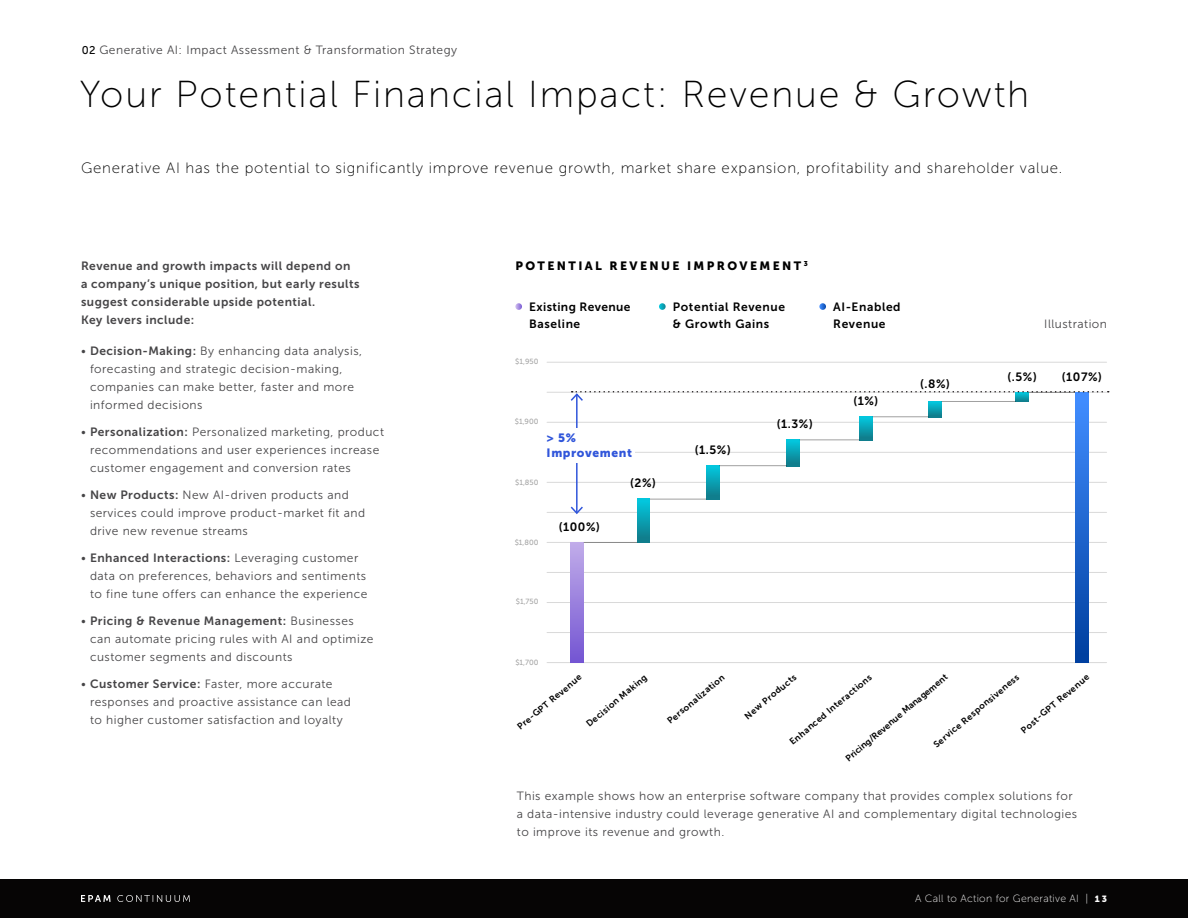
<style>
.page{position:relative;width:1188px;height:918px;background:#fff}
.page>*{position:absolute;margin:0;border:0;box-sizing:border-box;transform-origin:0 0}
.t1{font:37.5px "Museo Sans 100";letter-spacing:.05em;color:#000}
.t2{font:15px "Museo Sans 100";letter-spacing:.05em;color:#000}
.t3{font:12px/18px "Museo Sans 300";letter-spacing:.04em;color:#464547}
.t4{font:12px/18px "Museo Sans 700";letter-spacing:.04em;color:#464547}
.t5{font:12px/16.5px "Museo Sans 700";letter-spacing:.05em;color:#000}
.t6{font:12px "Museo Sans 900";letter-spacing:.2em;color:#000}
.t7{font:12px/16.5px "Museo Sans 700";letter-spacing:.03em;color:#000}
.t8{font:12px/15px "Museo Sans 900";letter-spacing:.05em;color:#3055da}
.t9{font:10.5px "Museo Sans 100";letter-spacing:.025em;color:#fff}
.t10{font:9px "Museo Sans 700";color:#000}
.t11{font:7.5px "Museo Sans 500";color:#a6a6a6}
.s1{font-family:"Museo Sans 500";font-size:11.25px;color:#060606}
.s2{font-family:"Museo Sans 700"}
.s3{font-family:"Museo Sans 300"}
.s4{font-family:"Museo Sans 900";font-size:9px}
</style>
<div class="page">
<div style="left:0;top:879px;width:1188px;height:39px;background:#060505"></div>
<svg style="left:117px;top:895px;width:73px;height:7px"></svg>
<svg style="left:81px;top:895px;width:30px;height:7px"></svg>
<hr style="left:547px;top:662px;width:560px;height:1px;background:#d9d9d9">
<hr style="left:547px;top:602px;width:560px;height:1px;background:#d9d9d9">
<hr style="left:547px;top:542px;width:560px;height:1px;background:#d9d9d9">
<hr style="left:547px;top:482px;width:560px;height:1px;background:#d9d9d9">
<hr style="left:547px;top:422px;width:560px;height:1px;background:#d9d9d9">
<hr style="left:547px;top:632px;width:560px;height:1px;background:#d9d9d9">
<hr style="left:547px;top:572px;width:560px;height:1px;background:#d9d9d9">
<hr style="left:547px;top:512px;width:560px;height:1px;background:#d9d9d9">
<hr style="left:547px;top:452px;width:560px;height:1px;background:#d9d9d9">
<hr style="left:547px;top:392px;width:560px;height:1px;background:#d9d9d9">
<hr style="left:547px;top:362px;width:560px;height:1px;background:#d9d9d9">
<svg style="left:571px;top:542px;width:13px;height:121px;background:#9a80dd"></svg>
<svg style="left:637px;top:499px;width:13px;height:44px"></svg>
<svg style="left:706px;top:465px;width:13px;height:35px"></svg>
<svg style="left:787px;top:439px;width:13px;height:27px"></svg>
<svg style="left:860px;top:417px;width:12px;height:23px"></svg>
<svg style="left:515px;top:303px;width:7px;height:7px"></svg>
<svg style="left:659px;top:303px;width:7px;height:7px"></svg>
<svg style="left:819px;top:303px;width:7px;height:7px"></svg>
<hr style="left:584px;top:542px;width:53px;height:1px;background:#0d0d0d">
<hr style="left:650px;top:499px;width:56px;height:1px;background:#0d0d0d">
<hr style="left:719px;top:465px;width:68px;height:1px;background:#0d0d0d">
<hr style="left:800px;top:439px;width:60px;height:1px;background:#0d0d0d">
<svg style="left:929px;top:402px;width:13px;height:15px"></svg>
<hr style="left:873px;top:416px;width:56px;height:1px;background:#0d0d0d">
<svg style="left:1076px;top:402px;width:12px;height:261px;background:#1f64cd"></svg>
<hr style="left:576px;top:394px;width:2px;height:119px;background:#3055da">
<svg style="left:570px;top:391px;width:539px;height:11px"></svg>
<svg style="left:570px;top:505px;width:13px;height:9px"></svg>
<div style="left:547px;top:428px;width:87px;height:34px;background:#fff"></div>
<p class="t3" style="left:82px;top:41px;width:377px"><span class="s1">02</span> Generative AI: Impact Assessment &amp; Transformation Strategy</p>
<h1 class="t1" style="left:80px;top:74px;width:951px">Your Potential Financial Impact: Revenue &amp; Growth</h1>
<p class="t2" style="left:81px;top:160px;width:983px">Generative AI has the potential to significantly improve revenue growth, market share expansion, profitability and shareholder value.</p>
<p class="t4" style="left:81px;top:257px;width:280px">Revenue and growth impacts will depend on a company’s unique position, but early results suggest considerable upside potential.<br>Key levers include:</p>
<p class="t3" style="left:90px;top:342px;width:274px;text-indent:-9px">• <span class="s2">Decision-Making:</span> By enhancing data analysis, forecasting and strategic decision-making, companies can make better, faster and more informed decisions</p>
<p class="t3" style="left:90px;top:423px;width:296px;text-indent:-9px">• <span class="s2">Personalization:</span> Personalized marketing, product recommendations and user experiences increase customer engagement and conversion rates</p>
<p class="t3" style="left:90px;top:486px;width:277px;text-indent:-9px">• <span class="s2">New Products:</span> New AI-driven products and services could improve product-market fit and drive new revenue streams</p>
<p class="t4" style="left:81px;top:549px;width:279px"><span class="s3">•</span> Enhanced Interactions: <span class="s3">Leveraging customer</span></p>
<p class="t3" style="left:90px;top:567px;width:279px">data on preferences, behaviors and sentiments to fine tune offers can enhance the experience</p>
<p class="t4" style="left:81px;top:612px;width:274px"><span class="s3">•</span> Pricing &amp; Revenue Management: <span class="s3">Businesses</span></p>
<p class="t3" style="left:90px;top:630px;width:285px">can automate pricing rules with AI and optimize customer segments and discounts</p>
<p class="t3" style="left:90px;top:675px;width:263px;text-indent:-9px">• <span class="s2">Customer Service:</span> Faster, more accurate responses and proactive assistance can lead to higher customer satisfaction and loyalty</p>
<p class="t6" style="left:515px;top:259px;width:294px">POTENTIAL REVENUE IMPROVEMENT <sup>3</sup></p>
<p class="t7" style="left:529px;top:299px;width:103px">Existing Revenue<br>Baseline</p>
<p class="t5" style="left:673px;top:299px;width:114px">Potential Revenue &amp; Growth Gains</p>
<p class="t5" style="left:833px;top:299px;width:69px">AI-Enabled<br>Revenue</p>
<p class="t11" style="left:515px;top:357px;width:25px">$1,950</p>
<p class="t11" style="left:515px;top:418px;width:25px">$1,900</p>
<p class="t11" style="left:515px;top:478px;width:25px">$1,850</p>
<p class="t8" style="left:547px;top:430px;width:87px">&gt; 5%<br>Improvement</p>
<p class="t5" style="left:630px;top:475px;width:27px">(2%)</p>
<p class="t11" style="left:515px;top:538px;width:25px">$1,800</p>
<p class="t5" style="left:559px;top:518px;width:43px">(100%)</p>
<p class="t11" style="left:516px;top:598px;width:24px">$1,750</p>
<p class="t5" style="left:695px;top:441px;width:37px">(1.5%)</p>
<p class="t5" style="left:777px;top:416px;width:38px">(1.3%)</p>
<p class="t5" style="left:853px;top:393px;width:26px">(1%)</p>
<p class="t5" style="left:920px;top:376px;width:31px">(.8%)</p>
<p class="t11" style="left:515px;top:659px;width:25px">$1,700</p>
<p class="t3" style="left:1044px;top:315px;width:64px">Illustration</p>
<p class="t5" style="left:1007px;top:368px;width:31px">(.5%)</p>
<p class="t5" style="left:1062px;top:368px;width:42px">(107%)</p>
<p class="t10" style="left:665px;top:718px;width:73px;rotate:-40deg">Personalization</p>
<p class="t10" style="left:844px;top:756px;width:131px;rotate:-40deg">Pricing/Revenue Management</p>
<p class="t10" style="left:515px;top:724px;width:82px;rotate:-40deg">Pre-GPT Revenue</p>
<p class="t10" style="left:743px;top:713px;width:66px;rotate:-40deg">New Products</p>
<p class="t10" style="left:931px;top:742px;width:110px;rotate:-40deg">Service Responsiveness</p>
<p class="t10" style="left:584px;top:721px;width:78px;rotate:-40deg">Decision Making</p>
<p class="t10" style="left:788px;top:739px;width:106px;rotate:-40deg">Enhanced Interactions</p>
<p class="t10" style="left:1019px;top:727px;width:87px;rotate:-40deg">Post-GPT Revenue</p>
<p class="t3" style="left:517px;top:787px;width:562px">This example shows how an enterprise software company that provides complex solutions for a data-intensive industry could leverage generative AI and complementary digital technologies to improve its revenue and growth.</p>
<p class="t9" style="left:915px;top:893px;width:193px">A Call to Action for Generative AI | <span class="s4">1 3</span></p>
</div>
